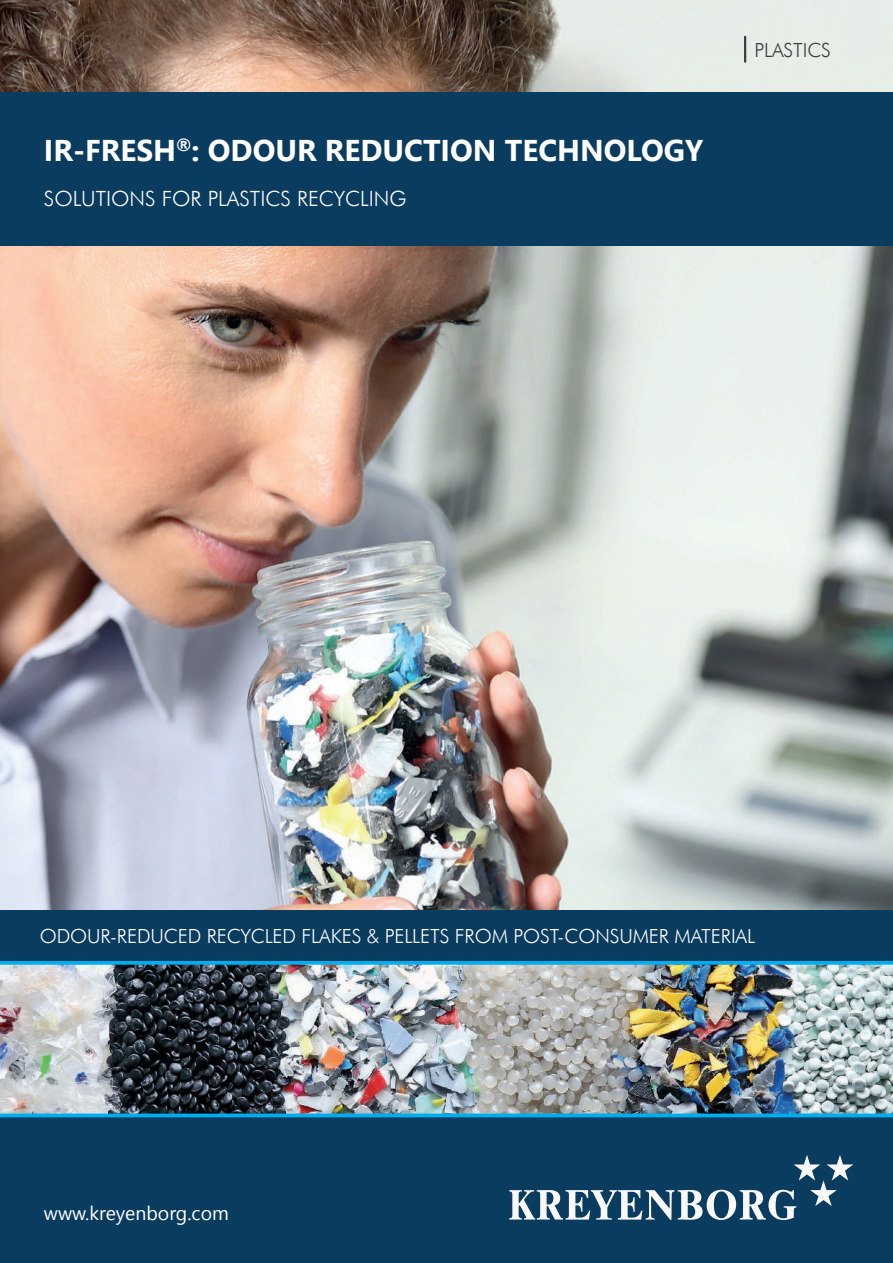
<style>
.page{position:relative;width:893px;height:1263px;background:#fff}
.page>*{position:absolute;margin:0;border:0;box-sizing:border-box;transform-origin:0 0}
.t1{font:700 30px "Leelawadee";color:#fff}
.t2{font:300 21px "Futura BT";color:#fff}
.t3{font:300 19.5px "Futura BT";letter-spacing:-.005em;color:#fff}
.t4{font:19.5px "Leelawadee";color:#fff}
.t5{font:300 19.5px "Futura BT";letter-spacing:-.005em;color:#3e3e3f}
</style>
<div class="page">
<img style="left:0;top:965px;width:893px;height:148px">
<img style="left:0;top:0;width:893px;height:910px">
<div style="left:0;top:1116px;width:893px;height:147px;background:#0a3c60"></div>
<svg style="left:509px;top:1155px;width:344px;height:65px"></svg>
<div style="left:0;top:92px;width:893px;height:154px;background:#0a3c60"></div>
<svg style="left:0;top:961px;width:893px;height:4px;fill:#00aeef"></svg>
<div style="left:0;top:910px;width:893px;height:51px;background:#0a3c60"></div>
<hr style="left:744px;top:37px;width:2px;height:25px;background:#3e3e3f">
<svg style="left:0;top:1113px;width:893px;height:4px;fill:#00aeef"></svg>
<h1 class="t1" style="left:44px;top:133px;width:661px">IR-FRESH<sup>®</sup>: ODOUR REDUCTION TECHNOLOGY</h1>
<p class="t2" style="left:44px;top:186px;width:364px">SOLUTIONS FOR PLASTICS RECYCLING</p>
<p class="t5" style="left:754px;top:38px;width:78px">PLASTICS</p>
<p class="t3" style="left:40px;top:924px;width:717px">ODOUR-REDUCED RECYCLED FLAKES &amp; PELLETS FROM POST-CONSUMER MATERIAL</p>
<p class="t4" style="left:44px;top:1202px;width:186px">www.kreyenborg.com</p>
</div>
